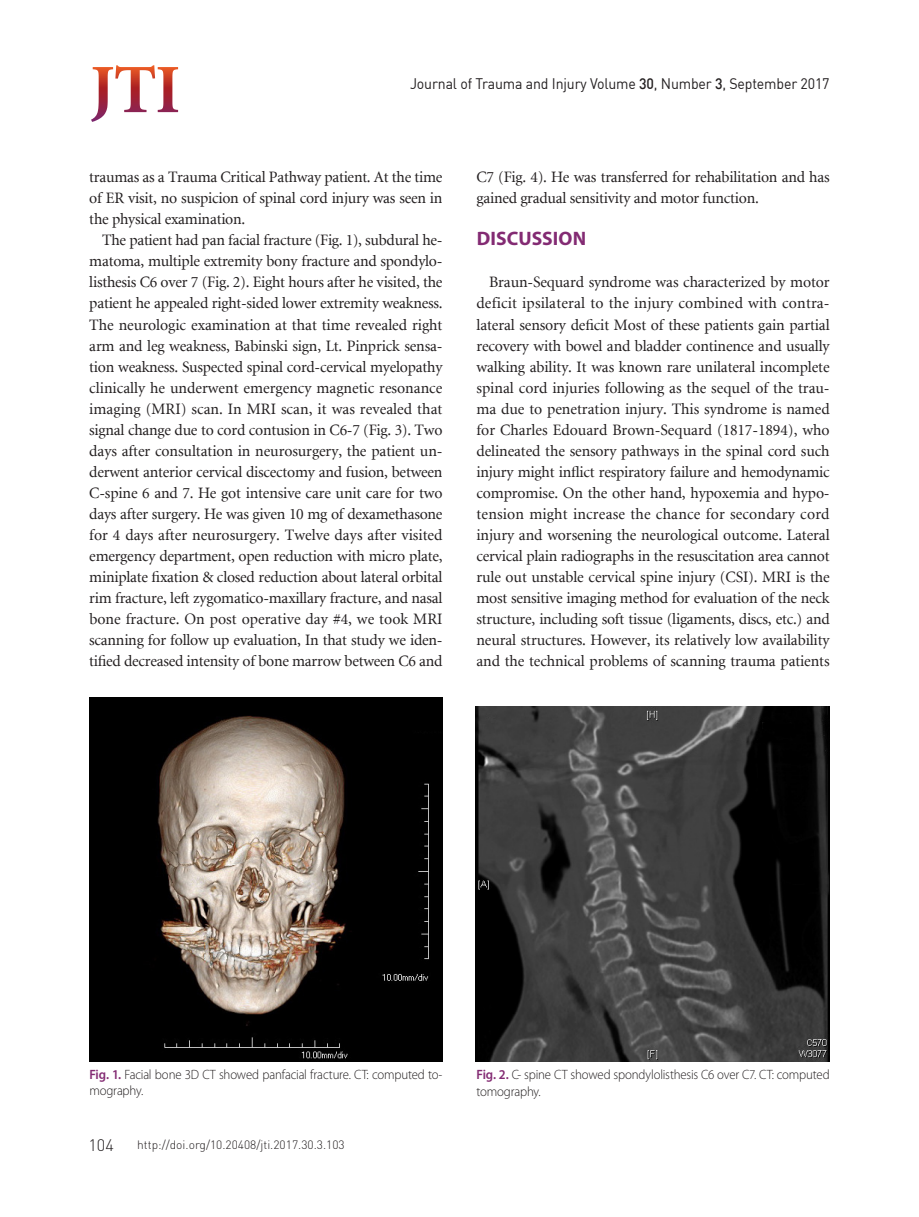
<style>
.page{position:relative;width:919px;height:1217px;background:#fff}
.page>*{position:absolute;margin:0;border:0;box-sizing:border-box;transform-origin:0 0}
.제목1{font:700 19.5px "Myriad Pro";letter-spacing:.005em;color:#832b73}
.t1{font:300 16.5px "DIN Pro";color:#231f20}
.들여쓰기본문{font:15.75px/21px "Minion LT";letter-spacing:-.015em;color:#231f20;text-align:justify}
.제목밑본문{font:15.75px/21px "Minion LT";letter-spacing:-.015em;color:#231f20;text-align:justify}
.t2{font:15px "DIN";letter-spacing:-.01em;color:#231f20;scale:.94 1}
.그림설명{font:300 13.5px/16.2px "Myriad Pro";letter-spacing:-.01em;color:#231f20;scale:.95 1}
.t3{font:300 12px "DIN Pro";color:#231f20}
.s1{font-weight:500}
.s2{font-weight:600;color:#832b73}
</style>
<div class="page">
<svg style="left:91px;top:65px;width:87px;height:57px"></svg>
<img style="left:89px;top:697px;width:353px;height:364px">
<img style="left:475px;top:706px;width:354px;height:355px">
<p class="t2" style="left:410px;top:74px;width:448px">Journal of Trauma and Injury Volume <span class="s1">30</span>, Number <span class="s1">3</span>, September 2017</p>
<p class="제목밑본문" style="left:89px;top:167px;width:355px">traumas as a Trauma Critical Pathway patient. At the time of ER visit, no suspicion of spinal cord injury was seen in the physical examination.</p>
<p class="들여쓰기본문" style="left:89px;top:230px;width:355px;text-indent:13px">The patient had pan facial fracture (Fig. 1), subdural he&shy;matoma, multiple extremity bony fracture and spondylo&shy;listhesis C6 over 7 (Fig. 2). Eight hours after he visited, the patient he appealed right-sided lower extremity weakness.<br>The neurologic examination at that time revealed right arm and leg weakness, Babinski sign, Lt. Pinprick sensa&shy;tion weakness. Suspected spinal cord-cervical myelopathy clinically he underwent emergency magnetic resonance imaging (MRI) scan. In MRI scan, it was revealed that signal change due to cord contusion in C6-7 (Fig. 3). Two days after consultation in neurosurgery, the patient un&shy;derwent anterior cervical discectomy and fusion, between C-spine 6 and 7. He got intensive care unit care for two days after surgery. He was given 10 mg of dexamethasone for 4 days after neurosurgery. Twelve days after visited emergency department, open reduction with micro plate, miniplate fixation &amp; closed reduction about lateral orbital rim fracture, left zygomatico-maxillary fracture, and nasal bone fracture. On post operative day #4, we took MRI scanning for follow up evaluation, In that study we iden&shy;tified decreased intensity of bone marrow between C6 and</p>
<p class="들여쓰기본문" style="left:476px;top:167px;width:355px">C7 (Fig. 4). He was transferred for rehabilitation and has gained gradual sensitivity and motor function.</p>
<p class="제목1" style="left:476px;top:226px;width:111px">DISCUSSION</p>
<p class="들여쓰기본문" style="left:476px;top:272px;width:355px;text-indent:13px">Braun-Sequard syndrome was characterized by motor deficit ipsilateral to the injury combined with contra&shy;lateral sensory deficit Most of these patients gain partial recovery with bowel and bladder continence and usually walking ability. It was known rare unilateral incomplete spinal cord injuries following as the sequel of the trau&shy;ma due to penetration injury. This syndrome is named for Charles Edouard Brown-Sequard (1817-1894), who delineated the sensory pathways in the spinal cord such injury might inflict respiratory failure and hemodynamic compromise. On the other hand, hypoxemia and hypo&shy;tension might increase the chance for secondary cord injury and worsening the neurological outcome. Lateral cervical plain radiographs in the resuscitation area cannot rule out unstable cervical spine injury (CSI). MRI is the most sensitive imaging method for evaluation of the neck structure, including soft tissue (ligaments, discs, etc.) and neural structures. However, its relatively low availability and the technical problems of scanning trauma patients</p>
<p class="그림설명" style="left:89px;top:1066px;width:373px"><span class="s2">Fig. 1.</span> Facial bone 3D CT showed panfacial fracture. CT: computed to&shy;mography.</p>
<p class="그림설명" style="left:476px;top:1066px;width:373px"><span class="s2">Fig. 2.</span> C- spine CT showed spondylolisthesis C6 over C7. CT: computed tomography.</p>
<p class="t1" style="left:88px;top:1133px;width:27px">104</p>
<p class="t3" style="left:137px;top:1136px;width:209px">http://doi.org/10.20408/jti.2017.30.3.103</p>
</div>
